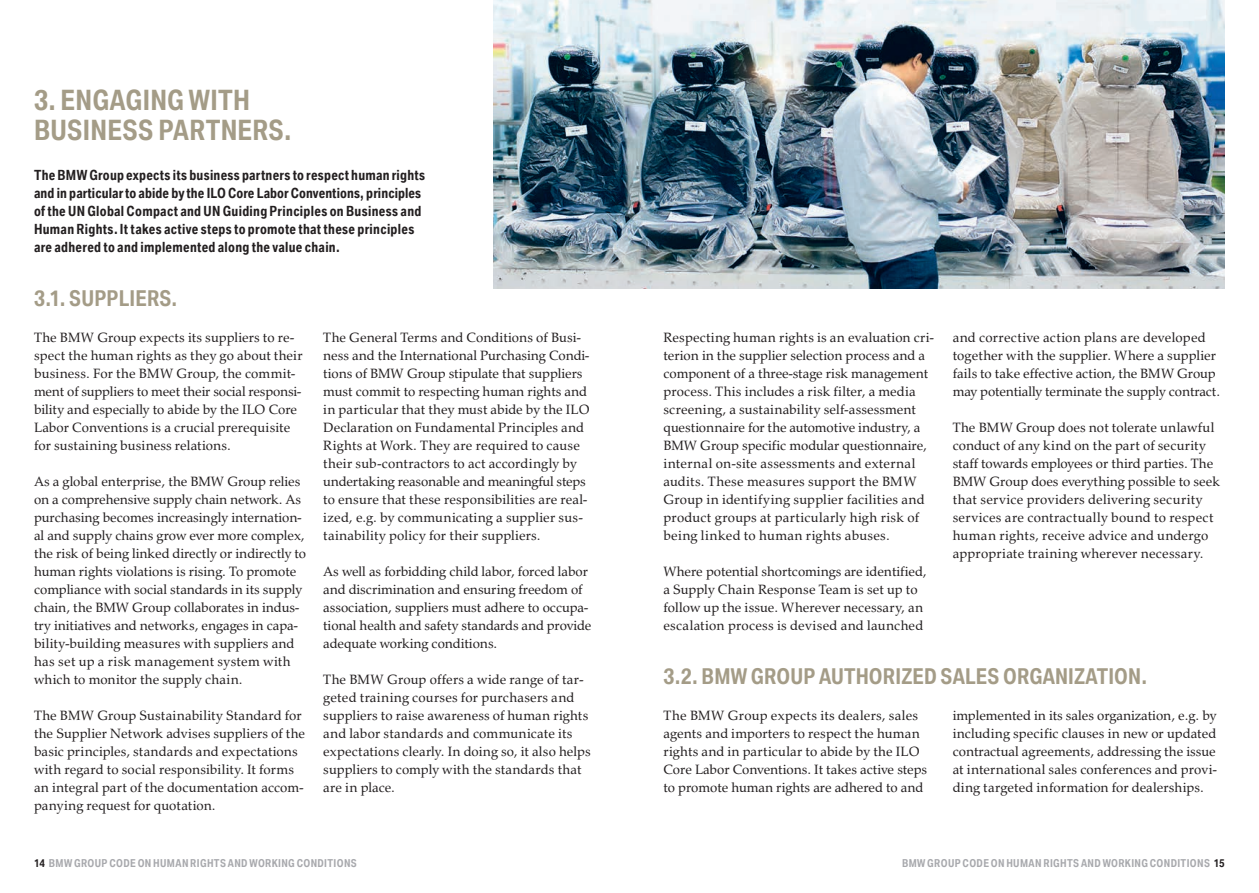
<style>
.page{position:relative;width:1259px;height:893px;background:#fff}
.page>*{position:absolute;margin:0;border:0;box-sizing:border-box;transform-origin:0 0}
.t1{font:700 27px/30px "BMW Group Condensed";color:#a49c87}
.t2{font:700 21px "BMW Group Condensed";color:#a49c87}
.t3{font:13.5px/18px "BMW Group Serif";letter-spacing:.005em;color:#231f20}
.t4{font:700 13.5px/18px "BMW Group Condensed";letter-spacing:.015em;color:#231f20}
.t5{font:700 10.5px "BMW Group Condensed";letter-spacing:.025em;color:#a8a9ad}
.s1{color:#231f20}
</style>
<div class="page">
<img style="left:493px;top:0;width:732px;height:288px">
<h1 class="t1" style="left:34px;top:84px;width:259px">3. ENGAGING WITH<br>BUSINESS PARTNERS.</h1>
<p class="t4" style="left:34px;top:166px;width:393px">The BMW Group expects its business partners to respect human rights and in particular to abide by the ILO Core Labor Conventions, principles of the UN Global Compact and UN Guiding Principles on Business and Human Rights. It takes active steps to promote that these principles are adhered to and implemented along the value chain.</p>
<h2 class="t2" style="left:34px;top:284px;width:145px">3.1. SUPPLIERS.</h2>
<p class="t3" style="left:34px;top:328px;width:270px">The BMW Group expects its suppliers to re&shy;spect the human rights as they go about their business. For the BMW Group, the commit&shy;ment of suppliers to meet their social responsi&shy;bility and especially to abide by the ILO Core Labor Conventions is a crucial prerequisite for sustaining business relations.</p>
<p class="t3" style="left:34px;top:472px;width:274px">As a global enterprise, the BMW Group relies on a comprehensive supply chain network. As purchasing becomes increasingly internation&shy;al and supply chains grow ever more complex, the risk of being linked directly or indirectly to human rights violations is rising. To promote compliance with social standards in its supply chain, the BMW Group collaborates in indus&shy;try initiatives and networks, engages in capa&shy;bility-building measures with suppliers and has set up a risk management system with which to monitor the supply chain.</p>
<p class="t3" style="left:34px;top:705px;width:272px">The BMW Group Sustainability Standard for the Supplier Network advises suppliers of the basic principles, standards and expectations with regard to social responsibility. It forms an integral part of the documentation accom&shy;panying request for quotation.</p>
<p class="t3" style="left:323px;top:328px;width:268px">The General Terms and Conditions of Busi&shy;ness and the International Purchasing Condi&shy;tions of BMW Group stipulate that suppliers must commit to respecting human rights and in particular that they must abide by the ILO Declaration on Fundamental Principles and Rights at Work. They are required to cause their sub-contractors to act accordingly by undertaking reasonable and meaningful steps to ensure that these responsibilities are real&shy;ized, e.g. by communicating a supplier sus&shy;tainability policy for their suppliers.</p>
<p class="t3" style="left:323px;top:562px;width:270px">As well as forbidding child labor, forced labor and discrimination and ensuring freedom of association, suppliers must adhere to occupa&shy;tional health and safety standards and provide adequate working conditions.</p>
<p class="t3" style="left:323px;top:670px;width:269px">The BMW Group offers a wide range of tar&shy;geted training courses for purchasers and suppliers to raise awareness of human rights and labor standards and communicate its expectations clearly. In doing so, it also helps suppliers to comply with the standards that are in place.</p>
<p class="t3" style="left:663px;top:327px;width:272px">Respecting human rights is an evaluation cri&shy;terion in the supplier selection process and a component of a three-stage risk management process. This includes a risk filter, a media screening, a sustainability self-assessment questionnaire for the automotive industry, a BMW Group specific modular questionnaire, internal on-site assessments and external audits. These measures support the BMW Group in identifying supplier facilities and product groups at particularly high risk of being linked to human rights abuses.</p>
<p class="t3" style="left:663px;top:561px;width:265px">Where potential shortcomings are identified, a Supply Chain Response Team is set up to follow up the issue. Wherever necessary, an escalation process is devised and launched</p>
<h2 class="t2" style="left:663px;top:662px;width:485px">3.2. BMW GROUP AUTHORIZED SALES ORGANIZATION.</h2>
<p class="t3" style="left:952px;top:327px;width:269px">and corrective action plans are developed together with the supplier. Where a supplier fails to take effective action, the BMW Group may potentially terminate the supply contract.</p>
<p class="t3" style="left:952px;top:417px;width:269px">The BMW Group does not tolerate unlawful conduct of any kind on the part of security staff towards employees or third parties. The BMW Group does everything possible to seek that service providers delivering security services are contractually bound to respect human rights, receive advice and undergo appropriate training wherever necessary.</p>
<p class="t3" style="left:663px;top:706px;width:265px">The BMW Group expects its dealers, sales agents and importers to respect the human rights and in particular to abide by the ILO Core Labor Conventions. It takes active steps to promote human rights are adhered to and</p>
<p class="t3" style="left:952px;top:706px;width:265px;text-align:justify">implemented in its sales organization, e.g. by including specific clauses in new or updated contractual agreements, addressing the issue at international sales conferences and provi&shy;ding targeted information for dealerships.</p>
<p class="t5" style="left:34px;top:856px;width:324px"><span class="s1">14</span> BMW GROUP CODE ON HUMAN RIGHTS AND WORKING CONDITIONS</p>
<p class="t5" style="left:902px;top:856px;width:324px">BMW GROUP CODE ON HUMAN RIGHTS AND WORKING CONDITIONS <span class="s1">15</span></p>
</div>
